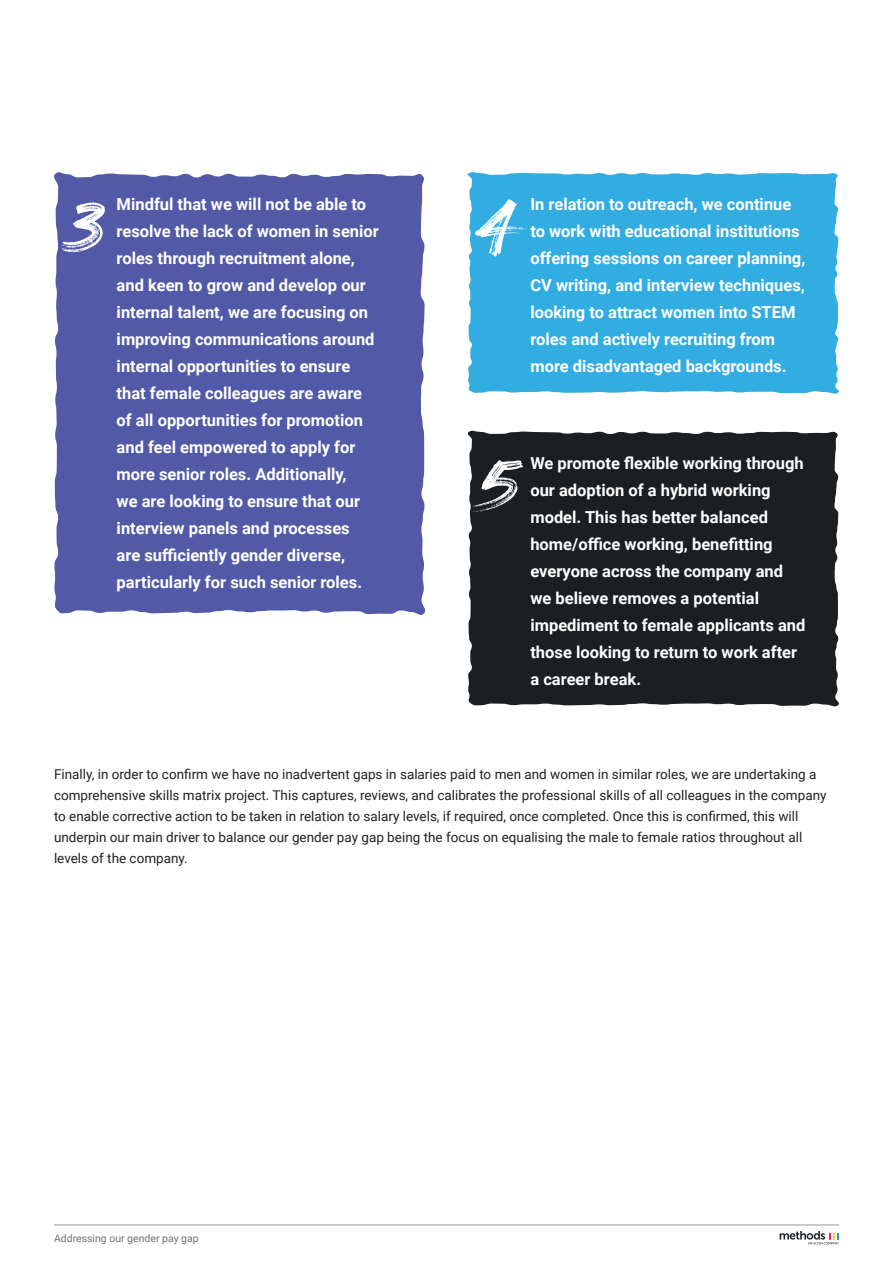
<style>
.page{position:relative;width:893px;height:1263px;background:#fff}
.page>*{position:absolute;margin:0;border:0;box-sizing:border-box;transform-origin:0 0}
.t1{font:72px "Painting With Chocolate";color:#fff}
.t2{font:700 16.5px/27px "Roboto";color:#fff}
.t3{font:13.5px/21px "Roboto";color:#231f20}
.t4{font:10.5px "Roboto";color:#727173}
</style>
<div class="page">
<div style="left:54px;top:172px;width:372px;height:443px;background:#525aa7"></div>
<div style="left:467px;top:172px;width:372px;height:222px;background:#31ade2"></div>
<div style="left:467px;top:430px;width:372px;height:277px;background:#1b1f22"></div>
<svg style="left:780px;top:1231px;width:59px;height:13px"></svg>
<hr style="left:54px;top:1224px;width:785px;height:2px;background:#bbb9bb">
<p class="t2" style="left:117px;top:190px;width:264px">Mindful that we will not be able to resolve the lack of women in senior roles through recruitment alone, and keen to grow and develop our internal talent, we are focusing on improving communications around internal opportunities to ensure that female colleagues are aware of all opportunities for promotion and feel empowered to apply for more senior roles. Additionally,<br>we are looking to ensure that our interview panels and processes<br>are sufficiently gender diverse, particularly for such senior roles.</p>
<p class="t2" style="left:530px;top:190px;width:276px">In relation to outreach, we continue to work with educational institutions offering sessions on career planning, CV writing, and interview techniques, looking to attract women into STEM roles and actively recruiting from more disadvantaged backgrounds.</p>
<p class="t1" style="left:66px;top:185px;width:41px">3</p>
<p class="t1" style="left:477px;top:185px;width:40px">4</p>
<p class="t2" style="left:530px;top:449px;width:277px">We promote flexible working through our adoption of a hybrid working model. This has better balanced home/office working, benefitting everyone across the company and we believe removes a potential impediment to female applicants and those looking to return to work after a career break.</p>
<p class="t1" style="left:477px;top:443px;width:46px">5</p>
<p class="t3" style="left:54px;top:763px;width:774px">Finally, in order to confirm we have no inadvertent gaps in salaries paid to men and women in similar roles, we are undertaking a comprehensive skills matrix project. This captures, reviews, and calibrates the professional skills of all colleagues in the company to enable corrective action to be taken in relation to salary levels, if required, once completed. Once this is confirmed, this will underpin our main driver to balance our gender pay gap being the focus on equalising the male to female ratios throughout all levels of the company.</p>
<p class="t4" style="left:54px;top:1230px;width:146px">Addressing our gender pay gap</p>
</div>
